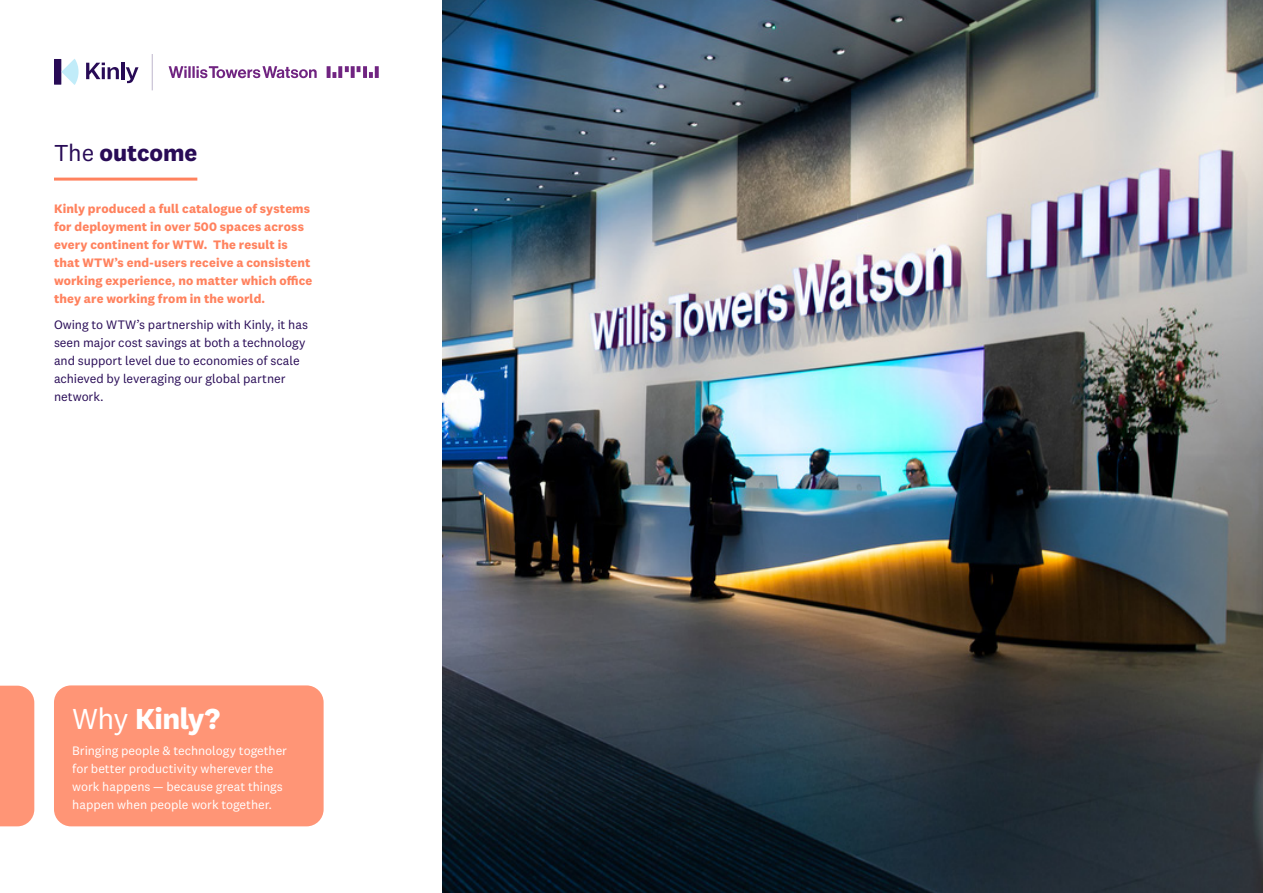
<style>
.page{position:relative;width:1263px;height:893px;background:#fff}
.page>*{position:absolute;margin:0;border:0;box-sizing:border-box;transform-origin:0 0}
.Why_Kinly_Header{font:700 30px "National 2";letter-spacing:-.02em;color:#fff}
.Subheaders_with_Underline{font:700 24px "National 2";color:#280b56}
.Orange_Intro_Text{font:700 12.75px/18px "National 2";letter-spacing:.01em;color:#ff825e}
.Orange_Intro_Text-2{font:12.75px/18px "National 2";letter-spacing:-.005em;color:#280b56}
.White_on_Orange_Pull_Out_Copy{font:12.75px/18px "National 2";letter-spacing:-.005em;color:#fff}
.s1{font-weight:400}
</style>
<div class="page">
<hr style="left:152px;top:54px;width:1px;height:36px;background:#beb6cc">
<svg style="left:86px;top:63px;width:33px;height:16px"></svg>
<hr style="left:121px;top:62px;width:3px;height:17px;background:#280b56">
<svg style="left:126px;top:67px;width:12px;height:16px"></svg>
<div style="left:54px;top:59px;width:7px;height:26px;background:#280b56"></div>
<svg style="left:61px;top:59px;width:18px;height:26px"></svg>
<svg style="left:169px;top:66px;width:210px;height:12px"></svg>
<img style="left:443px;top:0;width:820px;height:893px">
<hr style="left:54px;top:178px;width:143px;height:3px;background:#ff825e">
<div style="left:54px;top:685px;width:270px;height:141px;background:#ff9576;border-radius:17px"></div>
<div style="left:0;top:686px;width:34px;height:140px;background:#ff9576"></div>
<p class="Subheaders_with_Underline" style="left:54px;top:138px;width:145px"><span class="s1">The</span> outcome</p>
<p class="Orange_Intro_Text" style="left:54px;top:199px;width:260px">Kinly produced a full catalogue of systems for deployment in over 500 spaces across every continent for WTW. The result is that WTW’s end-users receive a consistent working experience, no matter which office they are working from in the world.</p>
<p class="Orange_Intro_Text-2" style="left:54px;top:316px;width:256px">Owing to WTW’s partnership with Kinly, it has seen major cost savings at both a technology and support level due to economies of scale achieved by leveraging our global partner network.</p>
<p class="Why_Kinly_Header" style="left:72px;top:700px;width:150px"><span class="s1">Why</span> Kinly?</p>
<p class="White_on_Orange_Pull_Out_Copy" style="left:72px;top:742px;width:216px">Bringing people &amp; technology together for better productivity wherever the work happens — because great things happen when people work together.</p>
</div>
